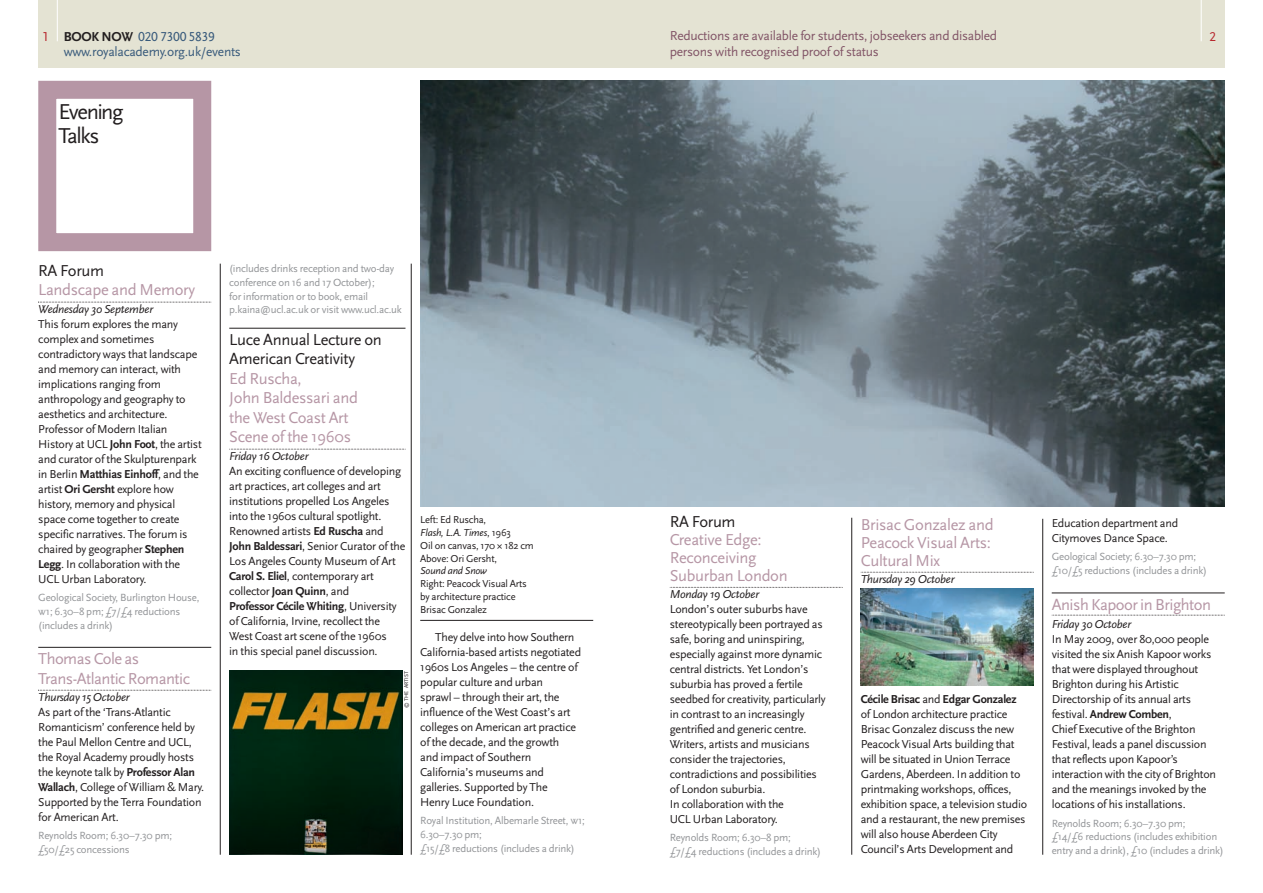
<style>
.page{position:relative;width:1263px;height:893px;background:#fff}
.page>*{position:absolute;margin:0;border:0;box-sizing:border-box;transform-origin:0 0}
.t1{font:22.5px/24px "Scala Sans";letter-spacing:-.06em;color:#231f20}
.t2{font:16.5px/19.5px "Scala Sans";letter-spacing:-.02em;color:#b696a5}
.t3{font:16.5px/19.5px "Scala Sans";letter-spacing:-.02em;color:#231f20}
.t4{font:13.5px/15.8px "Scala Sans";letter-spacing:-.02em;color:#815466}
.t5{font:13.5px "Scala Sans";letter-spacing:-.02em;color:#385a7b}
.t6{font:13.5px "Scala Sans Caps";letter-spacing:-.02em;color:#385a7b}
.t7{font:13.5px "Scala Sans Caps";color:#b7282e}
.t8{font:12px/15px "Scala Sans";letter-spacing:-.02em;color:#231f20}
.t9{font:italic 12px "Scala Sans";letter-spacing:-.02em;color:#231f20}
.t10{font:10.8px/13.8px "Scala Sans";letter-spacing:-.02em;color:#939598}
.t11{font:10.5px/12.8px "Scala Sans";letter-spacing:-.02em;color:#231f20}
.t12{font:italic 10.5px "Scala Sans";letter-spacing:-.02em;color:#231f20}
.t13{font:5.7px "Scala Sans";color:#231f20}
.s1{font-family:"Scala Sans";font-weight:700;color:#231f20}
.s2{font-weight:700}
.s3{font-family:"Scala Sans Caps"}
.s4{font-style:italic}
</style>
<div class="page">
<hr style="left:220px;top:264px;width:1px;height:591px;background:#231f20">
<hr style="left:229px;top:328px;width:176px;height:1px;background:#231f20">
<svg style="left:229px;top:449px;width:177px;height:1px"></svg>
<hr style="left:411px;top:264px;width:1px;height:591px;background:#231f20">
<hr style="left:851px;top:518px;width:1px;height:337px;background:#231f20">
<hr style="left:1042px;top:519px;width:1px;height:336px;background:#231f20">
<div style="left:38px;top:81px;width:173px;height:170px;border:18px solid #b696a5"></div>
<svg style="left:38px;top:302px;width:173px;height:1px"></svg>
<hr style="left:38px;top:647px;width:173px;height:1px;background:#231f20">
<svg style="left:38px;top:690px;width:173px;height:1px"></svg>
<div style="left:38px;top:0;width:1187px;height:68px;background:#e4e3d3"></div>
<svg style="left:670px;top:587px;width:173px;height:1px"></svg>
<svg style="left:861px;top:572px;width:173px;height:1px"></svg>
<hr style="left:1052px;top:593px;width:173px;height:1px;background:#231f20">
<svg style="left:1052px;top:615px;width:173px;height:1px"></svg>
<img style="left:420px;top:81px;width:804px;height:426px">
<hr style="left:57px;top:0;width:1px;height:41px;background:#fff">
<hr style="left:1201px;top:0;width:1px;height:41px;background:#fff">
<img style="left:229px;top:671px;width:173px;height:184px">
<svg style="left:861px;top:685px;width:173px;height:1px"></svg>
<img style="left:861px;top:589px;width:173px;height:96px">
<hr style="left:420px;top:620px;width:173px;height:1px;background:#231f20">
<p class="t4" style="left:670px;top:27px;width:329px">Reductions are available for students, jobseekers and disabled persons with recognised proof of status</p>
<p class="t6" style="left:64px;top:28px;width:153px"><span class="s1">BOOK NOW</span> 020 7300 5839</p>
<p class="t5" style="left:64px;top:43px;width:179px">www.royalacademy.org.uk/events</p>
<p class="t7" style="left:43px;top:28px;width:8px">1</p>
<p class="t7" style="left:1209px;top:28px;width:8px">2</p>
<h1 class="t1" style="left:59px;top:99px;width:66px">Evening<br>Talks</h1>
<h2 class="t3" style="left:38px;top:260px;width:67px">RA Forum</h2>
<h2 class="t2" style="left:38px;top:280px;width:158px">Landscape and Memory</h2>
<p class="t9" style="left:38px;top:301px;width:116px">Wednesday 30 September</p>
<p class="t8" style="left:38px;top:316px;width:165px">This forum explores the many complex and sometimes contradictory ways that landscape and memory can interact, with implications ranging from anthropology and geography to aesthetics and architecture.<br>Professor of Modern Italian<br>History at UCL <span class="s2">John Foot</span>, the artist and curator of the Skulpturenpark in Berlin <span class="s2">Matthias Einhoff</span>, and the artist <span class="s2">Ori Gersht</span> explore how history, memory and physical space come together to create specific narratives. The forum is chaired by geographer <span class="s2">Stephen<br>Legg</span>. In collaboration with the<br>UCL Urban Laboratory.</p>
<p class="t10" style="left:38px;top:590px;width:163px">Geological Society, Burlington House, <span class="s3">w</span>1; 6.30–8 pm; £7/£4 reductions (includes a drink)</p>
<h2 class="t2" style="left:38px;top:649px;width:153px">Thomas Cole as<br>Trans-Atlantic Romantic</h2>
<p class="t9" style="left:38px;top:689px;width:93px">Thursday 15 October</p>
<p class="t8" style="left:38px;top:704px;width:167px">As part of the ‘Trans-Atlantic<br>Romanticism’ conference held by the Paul Mellon Centre and UCL, the Royal Academy proudly hosts the keynote talk by <span class="s2">Professor Alan<br>Wallach</span>, College of William &amp; Mary.<br>Supported by the Terra Foundation for American Art.</p>
<p class="t10" style="left:38px;top:828px;width:135px">Reynolds Room; 6.30–7.30 pm; £50/£25 concessions</p>
<p class="t10" style="left:229px;top:261px;width:174px">(includes drinks reception and two-day conference on 16 and 17 October);<br>for information or to book, email p.kaina@ucl.ac.uk or visit www.ucl.ac.uk</p>
<h2 class="t3" style="left:229px;top:329px;width:154px">Luce Annual Lecture on<br>American Creativity</h2>
<h2 class="t2" style="left:229px;top:368px;width:130px">Ed Ruscha,<br>John Baldessari and the West Coast Art<br>Scene of the 1960s</h2>
<p class="t9" style="left:229px;top:448px;width:81px">Friday 16 October</p>
<p class="t8" style="left:229px;top:463px;width:178px">An exciting confluence of developing art practices, art colleges and art institutions propelled Los Angeles into the 1960s cultural spotlight.<br>Renowned artists <span class="s2">Ed Ruscha</span> and <span class="s2">John Baldessari</span>, Senior Curator of the Los Angeles County Museum of Art <span class="s2">Carol S. Eliel</span>, contemporary art collector <span class="s2">Joan Quinn</span>, and<br><span class="s2">Professor Cécile Whiting</span>, University of California, Irvine, recollect the West Coast art scene of the 1960s<br>in this special panel discussion.</p>
<p class="t13" style="left:403px;top:708px;width:39px;rotate:-90deg">© THE ARTIST</p>
<p class="t11" style="left:420px;top:513px;width:115px">Left: Ed Ruscha,<br><span class="s4">Flash, L.A. Times</span>, 1963<br>Oil on canvas, 170 182 cm<br>Above: Ori Gersht,</p>
<p class="t12" style="left:420px;top:565px;width:68px">Sound and Snow</p>
<p class="t11" style="left:420px;top:577px;width:108px">Right: Peacock Visual Arts by architecture practice<br>Brisac Gonzalez</p>
<p class="t8" style="left:420px;top:629px;width:162px;text-indent:15px">They delve into how Southern<br>California-based artists negotiated<br>1960s Los Angeles – the centre of popular culture and urban<br>sprawl – through their art, the influence of the West Coast’s art colleges on American art practice of the decade, and the growth<br>and impact of Southern<br>California’s museums and galleries. Supported by The<br>Henry Luce Foundation.</p>
<p class="t10" style="left:420px;top:813px;width:166px">Royal Institution, Albemarle Street, <span class="s3">w</span>1;<br>6.30–7.30 pm;<br>£15/£8 reductions (includes a drink)</p>
<h2 class="t3" style="left:670px;top:511px;width:67px">RA Forum</h2>
<h2 class="t2" style="left:670px;top:530px;width:119px;line-height:18px">Creative Edge:<br>Reconceiving<br>Suburban London</h2>
<p class="t9" style="left:670px;top:587px;width:91px">Monday 19 October</p>
<p class="t8" style="left:670px;top:601px;width:158px">London’s outer suburbs have stereotypically been portrayed as safe, boring and uninspiring, especially against more dynamic central districts. Yet London’s suburbia has proved a fertile seedbed for creativity, particularly in contrast to an increasingly gentrified and generic centre.<br>Writers, artists and musicians consider the trajectories, contradictions and possibilities of London suburbia.<br>In collaboration with the<br>UCL Urban Laboratory.</p>
<p class="t10" style="left:670px;top:830px;width:153px">Reynolds Room; 6.30–8 pm;<br>£7/£4 reductions (includes a drink)</p>
<h2 class="t2" style="left:861px;top:515px;width:134px;line-height:18px">Brisac Gonzalez and<br>Peacock Visual Arts:<br>Cultural Mix</h2>
<p class="t9" style="left:861px;top:571px;width:95px">Thursday 29 October</p>
<p class="t8" style="left:861px;top:691px;width:168px"><span class="s2">Cécile Brisac</span> and <span class="s2">Edgar Gonzalez </span>of London architecture practice Brisac Gonzalez discuss the new Peacock Visual Arts building that will be situated in Union Terrace Gardens, Aberdeen. In addition to printmaking workshops, offices, exhibition space, a television studio and a restaurant, the new premises will also house Aberdeen City Council’s Arts Development and</p>
<p class="t8" style="left:1052px;top:515px;width:128px">Education department and<br>Citymoves Dance Space.</p>
<p class="t10" style="left:1052px;top:549px;width:157px">Geological Society; 6.30–7.30 pm; £10/£5 reductions (includes a drink)</p>
<h2 class="t2" style="left:1052px;top:594px;width:161px">Anish Kapoor in Brighton</h2>
<p class="t9" style="left:1052px;top:617px;width:81px">Friday 30 October</p>
<p class="t8" style="left:1052px;top:632px;width:166px">In May 2009, over 80,000 people visited the six Anish Kapoor works that were displayed throughout<br>Brighton during his Artistic<br>Directorship of its annual arts festival. <span class="s2">Andrew Comben</span>,<br>Chief Executive of the Brighton<br>Festival, leads a panel discussion that reflects upon Kapoor’s interaction with the city of Brighton and the meanings invoked by the locations of his installations.</p>
<p class="t10" style="left:1052px;top:816px;width:174px">Reynolds Room; 6.30–7.30 pm;<br>£14/£6 reductions (includes exhibition entry and a drink), £10 (includes a drink)</p>
</div>
